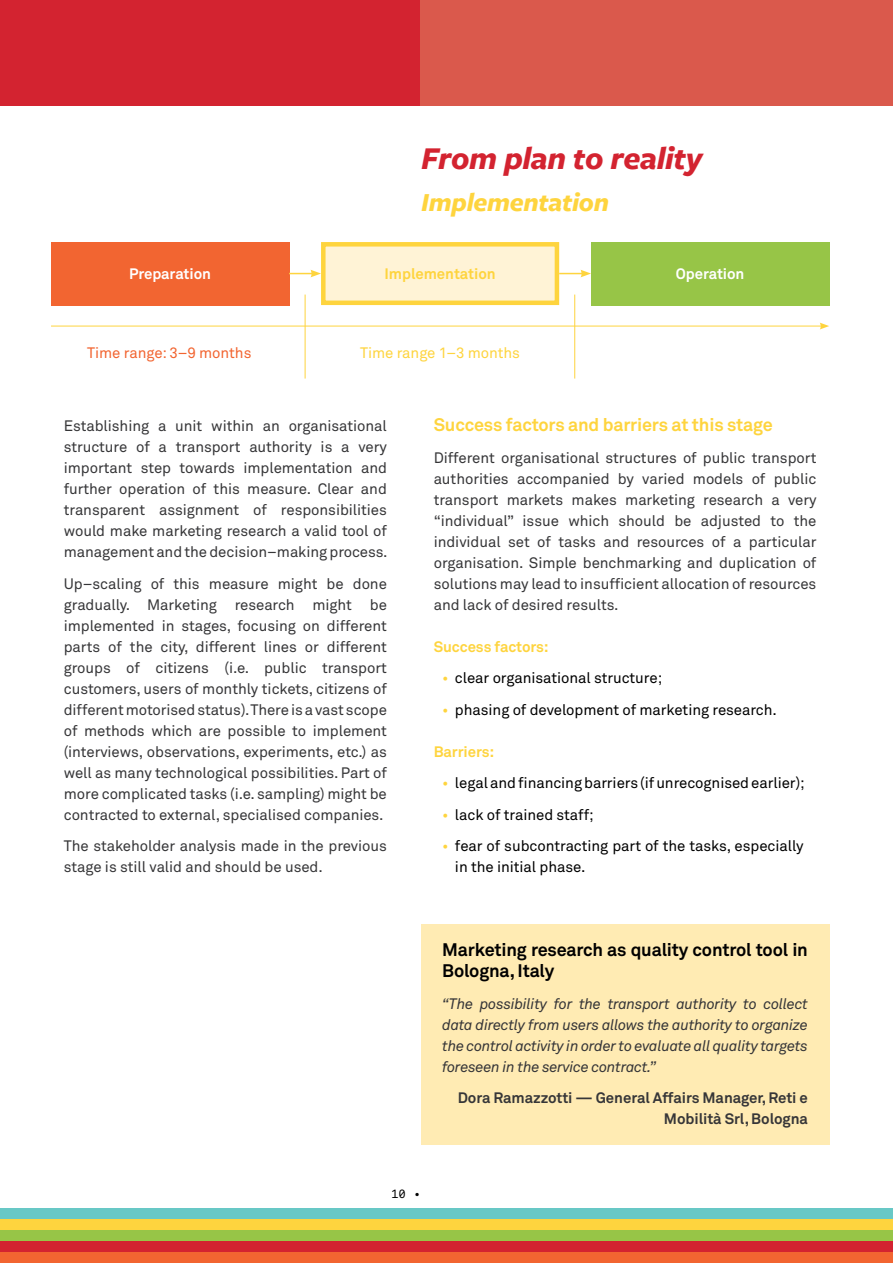
<style>
.page{position:relative;width:893px;height:1263px;background:#fff}
.page>*{position:absolute;margin:0;border:0;box-sizing:border-box;transform-origin:0 0}
.t1{font:italic 700 33px "Freight Sans Pro";letter-spacing:-.01em;color:#d32330}
.t2{font:italic 700 27px "Freight Sans Pro";letter-spacing:-.01em;color:#fed43e}
.t3{font:700 18px/21px "Akkurat Pro";letter-spacing:-.01em;color:#000}
.t4{font:700 18px "Akkurat Pro";letter-spacing:-.01em;color:#fed43e}
.t5{font:15px/21px "Akkurat Pro";letter-spacing:-.005em;color:#363638;text-align:justify}
.t6{font:15px/21px "Akkurat Pro";letter-spacing:-.005em;color:#000}
.t7{font:italic 15px/21px "Akkurat Pro";letter-spacing:-.02em;color:#363638;text-align:justify}
.t8{font:700 15px/21px "Akkurat Pro";letter-spacing:-.005em;color:#363638;text-align:right}
.t9{font:700 15px "Akkurat Pro";letter-spacing:-.005em;color:#fed43e}
.t10{font:700 15px "Akkurat Pro";letter-spacing:-.005em;color:#fff}
.t11{font:15px "Akkurat Pro";letter-spacing:-.005em;color:#f26531}
.t12{font:15px "Akkurat Pro";letter-spacing:-.005em;color:#fed43e}
.t13{font:12px "Akkurat Mono";color:#000}
.s1{color:#fed43e}
</style>
<div class="page">
<div style="left:0;top:1252px;width:893px;height:11px;background:#f26531"></div>
<div style="left:0;top:1241px;width:893px;height:11px;background:#d32330"></div>
<div style="left:0;top:1230px;width:893px;height:11px;background:#97c547"></div>
<div style="left:0;top:1219px;width:893px;height:11px;background:#fed43e"></div>
<div style="left:0;top:1208px;width:893px;height:11px;background:#68c8c6"></div>
<div style="left:51px;top:242px;width:238px;height:63px;background:#f26531"></div>
<div style="left:323px;top:244px;width:234px;height:59px;background:#fff3d6"></div>
<div style="left:321px;top:242px;width:238px;height:63px;border:4px solid #fed43e"></div>
<div style="left:591px;top:242px;width:238px;height:63px;background:#97c547"></div>
<svg style="left:289px;top:270px;width:32px;height:7px"></svg>
<hr style="left:51px;top:326px;width:771px;height:1px;background:#fed43e">
<svg style="left:820px;top:323px;width:9px;height:6px"></svg>
<svg style="left:559px;top:270px;width:32px;height:7px"></svg>
<hr style="left:305px;top:295px;width:1px;height:84px;background:#fed43e">
<hr style="left:574px;top:295px;width:1px;height:84px;background:#fed43e">
<div style="left:0;top:0;width:421px;height:106px;background:#d32330"></div>
<div style="left:421px;top:0;width:472px;height:106px;background:#da594c"></div>
<div style="left:421px;top:925px;width:408px;height:220px;background:#ffebb3"></div>
<h1 class="t1" style="left:421px;top:135px;width:282px">From plan to reality</h1>
<h2 class="t2" style="left:421px;top:183px;width:189px">Implementation</h2>
<p class="t10" style="left:129px;top:265px;width:84px">Preparation</p>
<p class="t9" style="left:385px;top:265px;width:113px">Implementation</p>
<p class="t10" style="left:676px;top:265px;width:70px">Operation</p>
<p class="t11" style="left:87px;top:344px;width:166px">Time range: 3–9 months</p>
<p class="t12" style="left:360px;top:344px;width:162px">Time range 1–3 months</p>
<p class="t5" style="left:64px;top:416px;width:325px">Establishing a unit within an organisational structure of a transport authority is a very important step towards implementation and further operation of this measure. Clear and transparent assignment of responsibilities would make marketing research a valid tool of management and the decision–making process.</p>
<p class="t5" style="left:64px;top:573px;width:325px">Up–scaling of this measure might be done gradually. Marketing research might be implemented in stages, focusing on different parts of the city, different lines or different groups of citizens (i.e. public transport customers, users of monthly tickets, citizens of different motorised status). There is a vast scope of methods which are possible to implement (interviews, observations, experiments, etc.) as well as many technological possibilities. Part of more complicated tasks (i.e. sampling) might be contracted to external, specialised companies.</p>
<p class="t5" style="left:64px;top:836px;width:325px">The stakeholder analysis made in the previous stage is still valid and should be used.</p>
<p class="t4" style="left:434px;top:414px;width:341px">Success factors and barriers at this stage</p>
<p class="t5" style="left:434px;top:447px;width:384px">Different organisational structures of public transport authorities accompanied by varied models of public transport markets makes marketing research a very “individual” issue which should be adjusted to the individual set of tasks and resources of a particular organisation. Simple benchmarking and duplication of solutions may lead to insufficient allocation of resources and lack of desired results.</p>
<p class="t9" style="left:434px;top:637px;width:116px">Success factors:</p>
<p class="t6" style="left:442px;top:668px;width:222px"><span class="s1">•</span> clear organisational structure;</p>
<p class="t6" style="left:442px;top:699px;width:336px"><span class="s1">•</span> phasing of development of marketing research.</p>
<p class="t9" style="left:434px;top:742px;width:62px">Barriers:</p>
<p class="t6" style="left:442px;top:773px;width:364px"><span class="s1">•</span> legal and financing barriers (if unrecognised earlier);</p>
<p class="t6" style="left:442px;top:804px;width:153px"><span class="s1">•</span> lack of trained staff;</p>
<p class="t6" style="left:455px;top:836px;width:350px;text-indent:-13px"><span class="s1">•</span> fear of subcontracting part of the tasks, especially in the initial phase.</p>
<p class="t3" style="left:442px;top:939px;width:367px">Marketing research as quality control tool in<br>Bologna, Italy</p>
<p class="t7" style="left:442px;top:993px;width:367px">“The possibility for the transport authority to collect data directly from users allows the authority to organize the control activity in order to evaluate all quality targets foreseen in the service contract.”</p>
<p class="t8" style="left:458px;top:1087px;width:352px">Dora Ramazzotti — General Affairs Manager, Reti e<br>Mobilità Srl, Bologna</p>
<p class="t13" style="left:391px;top:1186px;width:31px">10 •</p>
</div>
